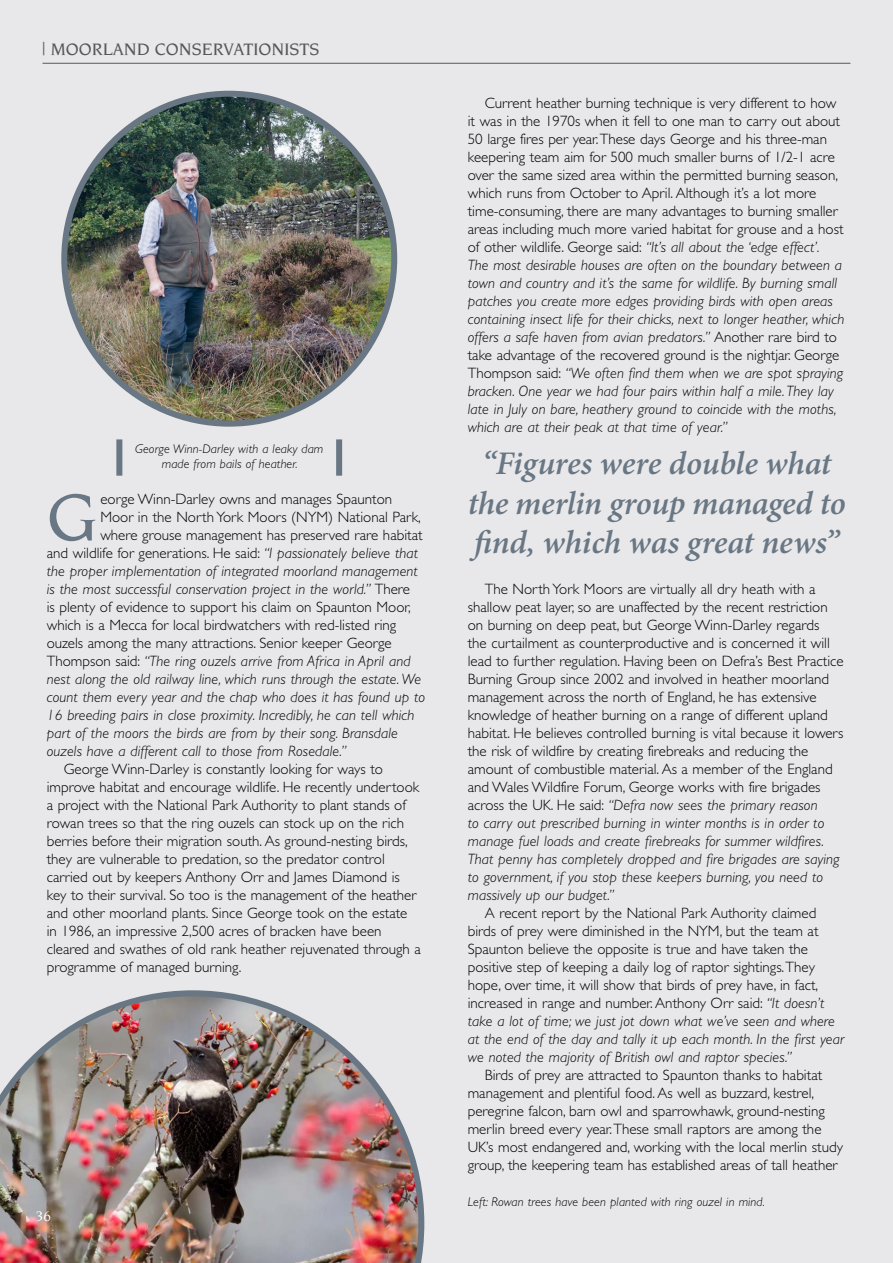
<style>
.page{position:relative;width:893px;height:1263px;background:#e8e8ea}
.page>*{position:absolute;margin:0;border:0;box-sizing:border-box;transform-origin:0 0}
.t1{font:500 71.25px "Novarese LT";color:#697784}
.t2{font:italic 600 33px/39.6px "Minion Pro";letter-spacing:-.01em;color:#697784;text-align:center}
.t3{font:500 18px "Novarese LT";color:#58585a}
.t4{font:300 15px/18px "Gill Sans";color:#000}
.t5{font:italic 300 15px "Gill Sans";letter-spacing:.01em;color:#000}
.t6{font:500 15px "Novarese LT";color:#fff}
.t7{font:italic 300 12.75px/15px "Gill Sans";letter-spacing:.01em;color:#000;text-align:center}
.s1{font-style:italic}
.s2{font-style:normal}
</style>
<div class="page">
<img style="left:0;top:990px;width:424px;height:273px">
<div style="left:116px;top:439px;width:6px;height:37px;background:#697784"></div>
<div style="left:336px;top:439px;width:6px;height:37px;background:#697784"></div>
<img style="left:64px;top:94px;width:330px;height:330px;border-radius:165px">
<hr style="left:43px;top:63px;width:807px;height:1px;background:#58585a">
<p class="t3" style="left:42px;top:40px;width:279px">| MOORLAND CONSERVATIONISTS</p>
<p class="t4" style="left:468px;top:94px;width:378px;text-indent:17px">Current heather burning technique is very different to how it was in the 1970s when it fell to one man to carry out about 50 large fires per year. These days George and his three-man keepering team aim for 500 much smaller burns of 1/2-1 acre over the same sized area within the permitted burning season, which runs from October to April. Although it’s a lot more time-consuming, there are many advantages to burning smaller areas including much more varied habitat for grouse and a host of other wildlife. George said: <span class="s1">“It’s all about the ‘edge effect’.<br>The most desirable houses are often on the boundary between a town and country and it’s the same for wildlife. By burning small patches you create more edges providing birds with open areas containing insect life for their chicks, next to longer heather, which offers a safe haven from avian predators.”</span> Another rare bird to take advantage of the recovered ground is the nightjar. George Thompson said: <span class="s1">“We often find them when we are spot spraying bracken. One year we had four pairs within half a mile. They lay late in July on bare, heathery ground to coincide with the moths, which are at their peak at that time of year.”</span></p>
<p class="t7" style="left:135px;top:442px;width:190px">George Winn-Darley with a leaky dam made from bails of heather.</p>
<h2 class="t2" style="left:468px;top:443px;width:379px">“Figures were double what the merlin group managed to find, which was great news”</h2>
<h1 class="t1" style="left:47px;top:477px;width:53px">G</h1>
<p class="t4" style="left:100px;top:490px;width:293px">eorge Winn-Darley owns and manages Spaunton</p>
<p class="t4" style="left:100px;top:508px;width:322px">Moor in the North York Moors (NYM) National Park,</p>
<p class="t4" style="left:100px;top:526px;width:324px">where grouse management has preserved rare habitat</p>
<p class="t4" style="left:47px;top:544px;width:373px">and wildlife for generations. He said: <span class="s1">“I passionately believe that</span></p>
<p class="t5" style="left:47px;top:563px;width:373px">the proper implementation of integrated moorland management</p>
<p class="t5" style="left:47px;top:581px;width:365px">is the most successful conservation project in the world.” <span class="s2">There</span></p>
<p class="t4" style="left:47px;top:598px;width:365px">is plenty of evidence to support his claim on Spaunton Moor,</p>
<p class="t4" style="left:47px;top:616px;width:351px">which is a Mecca for local birdwatchers with red-listed ring</p>
<p class="t4" style="left:47px;top:634px;width:347px">ouzels among the many attractions. Senior keeper George</p>
<p class="t5" style="left:47px;top:653px;width:365px"><span class="s2">Thompson said:</span> “The ring ouzels arrive from Africa in April and</p>
<p class="t5" style="left:47px;top:671px;width:376px">nest along the old railway line, which runs through the estate. We</p>
<p class="t5" style="left:47px;top:689px;width:380px">count them every year and the chap who does it has found up to</p>
<p class="t5" style="left:47px;top:707px;width:369px">16 breeding pairs in close proximity. Incredibly, he can tell which</p>
<p class="t5" style="left:47px;top:725px;width:353px">part of the moors the birds are from by their song. Bransdale</p>
<p class="t5" style="left:47px;top:743px;width:301px">ouzels have a different call to those from Rosedale.”</p>
<p class="t4" style="left:47px;top:760px;width:376px;text-indent:17px">George Winn-Darley is constantly looking for ways to improve habitat and encourage wildlife. He recently undertook a project with the National Park Authority to plant stands of rowan trees so that the ring ouzels can stock up on the rich berries before their migration south. As ground-nesting birds, they are vulnerable to predation, so the predator control carried out by keepers Anthony Orr and James Diamond is key to their survival. So too is the management of the heather and other moorland plants. Since George took on the estate in 1986, an impressive 2,500 acres of bracken have been cleared and swathes of old rank heather rejuvenated through a programme of managed burning.</p>
<p class="t4" style="left:468px;top:580px;width:377px;text-indent:17px">The North York Moors are virtually all dry heath with a shallow peat layer, so are unaffected by the recent restriction on burning on deep peat, but George Winn-Darley regards<br>the curtailment as counterproductive and is concerned it will lead to further regulation. Having been on Defra’s Best Practice Burning Group since 2002 and involved in heather moorland management across the north of England, he has extensive knowledge of heather burning on a range of different upland habitat. He believes controlled burning is vital because it lowers the risk of wildfire by creating firebreaks and reducing the amount of combustible material. As a member of the England and Wales Wildfire Forum, George works with fire brigades across the UK. He said: <span class="s1">“Defra now sees the primary reason<br>to carry out prescribed burning in winter months is in order to manage fuel loads and create firebreaks for summer wildfires.<br>That penny has completely dropped and fire brigades are saying to government, if you stop these keepers burning, you need to massively up our budget.”</span></p>
<p class="t4" style="left:468px;top:904px;width:378px;text-indent:17px">A recent report by the National Park Authority claimed birds of prey were diminished in the NYM, but the team at Spaunton believe the opposite is true and have taken the positive step of keeping a daily log of raptor sightings. They hope, over time, it will show that birds of prey have, in fact, increased in range and number. Anthony Orr said: <span class="s1">“It doesn’t take a lot of time; we just jot down what we’ve seen and where at the end of the day and tally it up each month. In the first year we noted the majority of British owl and raptor species.”</span></p>
<p class="t4" style="left:468px;top:1066px;width:377px;text-indent:17px">Birds of prey are attracted to Spaunton thanks to habitat management and plentiful food. As well as buzzard, kestrel, peregrine falcon, barn owl and sparrowhawk, ground-nesting merlin breed every year. These small raptors are among the UK’s most endangered and, working with the local merlin study group, the keepering team has established areas of tall heather</p>
<p class="t6" style="left:36px;top:1207px;width:16px">36</p>
<p class="t7" style="left:468px;top:1194px;width:299px">Left: Rowan trees have been planted with ring ouzel in mind.</p>
</div>
